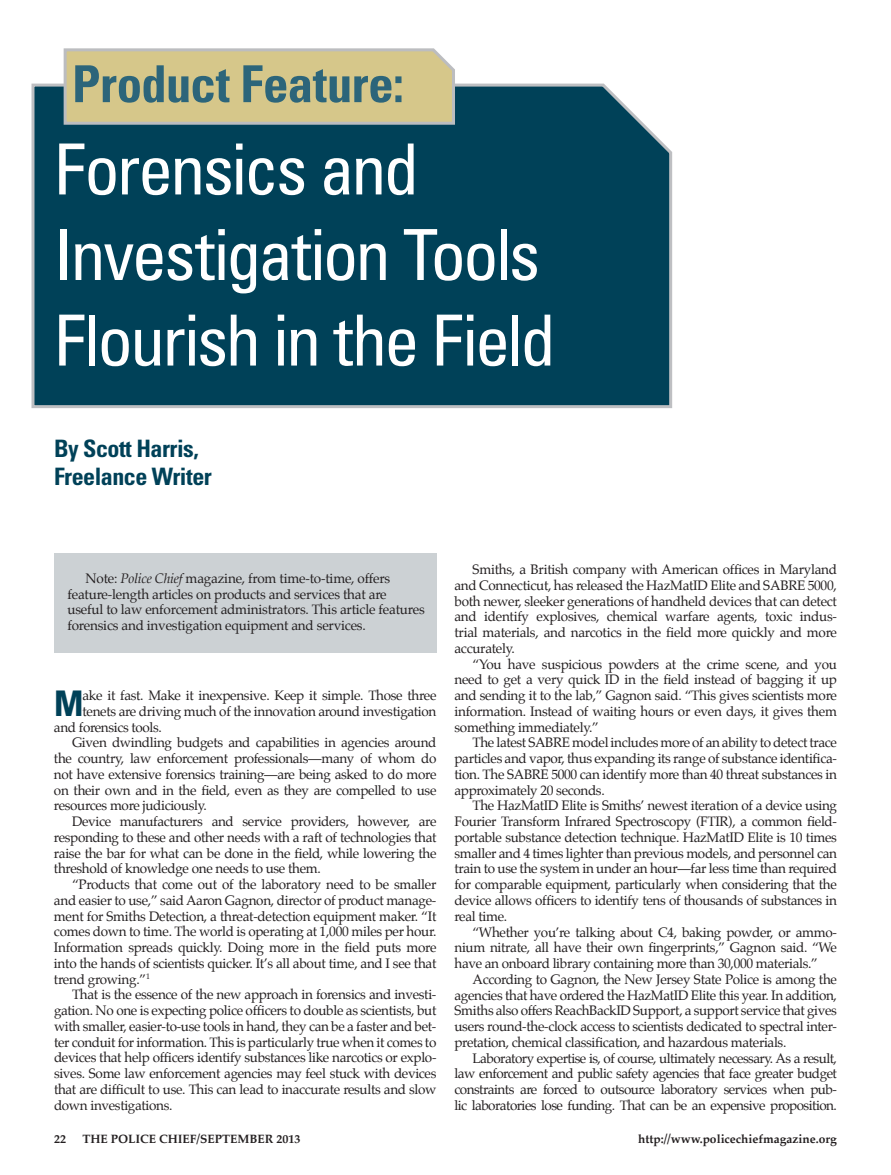
<style>
.page{position:relative;width:891px;height:1175px;background:#fff}
.page>*{position:absolute;margin:0;border:0;box-sizing:border-box;transform-origin:0 0}
.t1{font:condensed 70.5px/85.5px "Univers LT Std";letter-spacing:-.04em;color:#fff}
.t2{font:700 condensed 51px "Univers LT Std";letter-spacing:-.005em;color:#2c657a}
.t3{font:700 condensed 35.25px "Univers LT Std";color:#004158}
.t4{font:700 condensed 24px/28.5px "Univers LT Std";letter-spacing:-.02em;color:#004158}
.t5{font:13.5px/15.8px "Palatino";letter-spacing:-.025em;color:#231f20;text-align:justify}
.t6{font:700 12px "Palatino";color:#231f20}
.s1{font-style:italic}
</style>
<div class="page">
<div style="left:54px;top:554px;width:382px;height:99px;background:#ccd1d4"></div>
<div style="left:31px;top:83px;width:642px;height:325px;background:#004158"></div>
<svg style="left:62px;top:48px;width:395px;height:78px;background:#cfc48f"></svg>
<h2 class="t2" style="left:72px;top:53px;width:334px">Product Feature:</h2>
<h1 class="t1" style="left:54px;top:126px;width:503px">Forensics and<br>Investigation Tools<br>Flourish in the Field</h1>
<h3 class="t4" style="left:54px;top:434px;width:159px">By Scott Harris,<br>Freelance Writer</h3>
<p class="t5" style="left:67px;top:570px;width:359px;text-align:left;text-indent:18px">Note: <span class="s1">Police Chief</span> magazine, from time-to-time, offers feature-length articles on products and services that are useful to law enforcement administrators. This article features forensics and investigation equipment and services.</p>
<h3 class="t3" style="left:54px;top:681px;width:31px">M</h3>
<p class="t5" style="left:83px;top:687px;width:355px">ake it fast. Make it inexpensive. Keep it simple. Those three</p>
<p class="t5" style="left:83px;top:703px;width:355px">tenets are driving much of the innovation around investigation</p>
<p class="t5" style="left:54px;top:719px;width:110px">and forensics tools.</p>
<p class="t5" style="left:72px;top:734px;width:366px">Given dwindling budgets and capabilities in agencies around</p>
<p class="t5" style="left:54px;top:750px;width:384px">the country, law enforcement professionals—many of whom do</p>
<p class="t5" style="left:54px;top:766px;width:384px">not have extensive forensics training—are being asked to do more</p>
<p class="t5" style="left:54px;top:782px;width:384px">on their own and in the field, even as they are compelled to use</p>
<p class="t5" style="left:54px;top:797px;width:154px">resources more judiciously.</p>
<p class="t5" style="left:72px;top:813px;width:366px">Device manufacturers and service providers, however, are</p>
<p class="t5" style="left:54px;top:829px;width:384px">responding to these and other needs with a raft of technologies that</p>
<p class="t5" style="left:54px;top:845px;width:384px">raise the bar for what can be done in the field, while lowering the</p>
<p class="t5" style="left:54px;top:861px;width:268px">threshold of knowledge one needs to use them.</p>
<p class="t5" style="left:72px;top:876px;width:366px">“Products that come out of the laboratory need to be smaller</p>
<p class="t5" style="left:54px;top:892px;width:384px">and easier to use,” said Aaron Gagnon, director of product manage-</p>
<p class="t5" style="left:54px;top:908px;width:384px">ment for Smiths Detection, a threat-detection equipment maker. “It</p>
<p class="t5" style="left:54px;top:924px;width:384px">comes down to time. The world is operating at 1,000 miles per hour.</p>
<p class="t5" style="left:54px;top:939px;width:384px">Information spreads quickly. Doing more in the field puts more</p>
<p class="t5" style="left:54px;top:955px;width:384px">into the hands of scientists quicker. It’s all about time, and I see that</p>
<p class="t5" style="left:54px;top:971px;width:97px">trend growing.”<sup>1</sup></p>
<p class="t5" style="left:72px;top:986px;width:366px">That is the essence of the new approach in forensics and investi-</p>
<p class="t5" style="left:54px;top:1002px;width:384px">gation. No one is expecting police officers to double as scientists, but</p>
<p class="t5" style="left:54px;top:1018px;width:384px">with smaller, easier-to-use tools in hand, they can be a faster and bet-</p>
<p class="t5" style="left:54px;top:1034px;width:384px">ter conduit for information. This is particularly true when it comes to</p>
<p class="t5" style="left:54px;top:1049px;width:384px">devices that help officers identify substances like narcotics or explo-</p>
<p class="t5" style="left:54px;top:1065px;width:384px">sives. Some law enforcement agencies may feel stuck with devices</p>
<p class="t5" style="left:54px;top:1081px;width:384px">that are difficult to use. This can lead to inaccurate results and slow</p>
<p class="t5" style="left:54px;top:1097px;width:120px">down investigations.</p>
<p class="t5" style="left:455px;top:561px;width:384px;text-indent:18px">Smiths, a British company with American offices in Maryland and Connecticut, has released the HazMatID Elite and SABRE 5000, both newer, sleeker generations of handheld devices that can detect and identify explosives, chemical warfare agents, toxic indus&shy;trial materials, and narcotics in the field more quickly and more accurately.</p>
<p class="t5" style="left:455px;top:656px;width:384px;text-indent:18px">“You have suspicious powders at the crime scene, and you need to get a very quick ID in the field instead of bagging it up and sending it to the lab,” Gagnon said. “This gives scientists more information. Instead of waiting hours or even days, it gives them something immediately.”</p>
<p class="t5" style="left:455px;top:735px;width:384px;text-indent:18px">The latest SABRE model includes more of an ability to detect trace particles and vapor, thus expanding its range of substance identifica&shy;tion. The SABRE 5000 can identify more than 40 threat substances in approximately 20 seconds.</p>
<p class="t5" style="left:455px;top:798px;width:384px;text-indent:18px">The HazMatID Elite is Smiths’ newest iteration of a device using Fourier Transform Infrared Spectroscopy (FTIR), a common field&shy;portable substance detection technique. HazMatID Elite is 10 times smaller and 4 times lighter than previous models, and personnel can train to use the system in under an hour—far less time than required for comparable equipment, particularly when considering that the device allows officers to identify tens of thousands of substances in real time.</p>
<p class="t5" style="left:455px;top:924px;width:384px;text-indent:18px">“Whether you’re talking about C4, baking powder, or ammo&shy;nium nitrate, all have their own fingerprints,” Gagnon said. “We have an onboard library containing more than 30,000 materials.”</p>
<p class="t5" style="left:455px;top:971px;width:384px;text-indent:18px">According to Gagnon, the New Jersey State Police is among the agencies that have ordered the HazMatID Elite this year. In addition, Smiths also offers ReachBackID Support, a support service that gives users round-the-clock access to scientists dedicated to spectral inter&shy;pretation, chemical classification, and hazardous materials.</p>
<p class="t5" style="left:455px;top:1050px;width:384px;text-indent:18px">Laboratory expertise is, of course, ultimately necessary. As a result, law enforcement and public safety agencies that face greater budget constraints are forced to outsource laboratory services when pub&shy;lic laboratories lose funding. That can be an expensive proposition.</p>
<p class="t6" style="left:54px;top:1128px;width:13px">22</p>
<p class="t6" style="left:82px;top:1128px;width:219px">THE POLICE CHIEF/SEPTEMBER 2013</p>
<p class="t6" style="left:638px;top:1128px;width:200px">http://www.policechiefmagazine.org</p>
</div>
